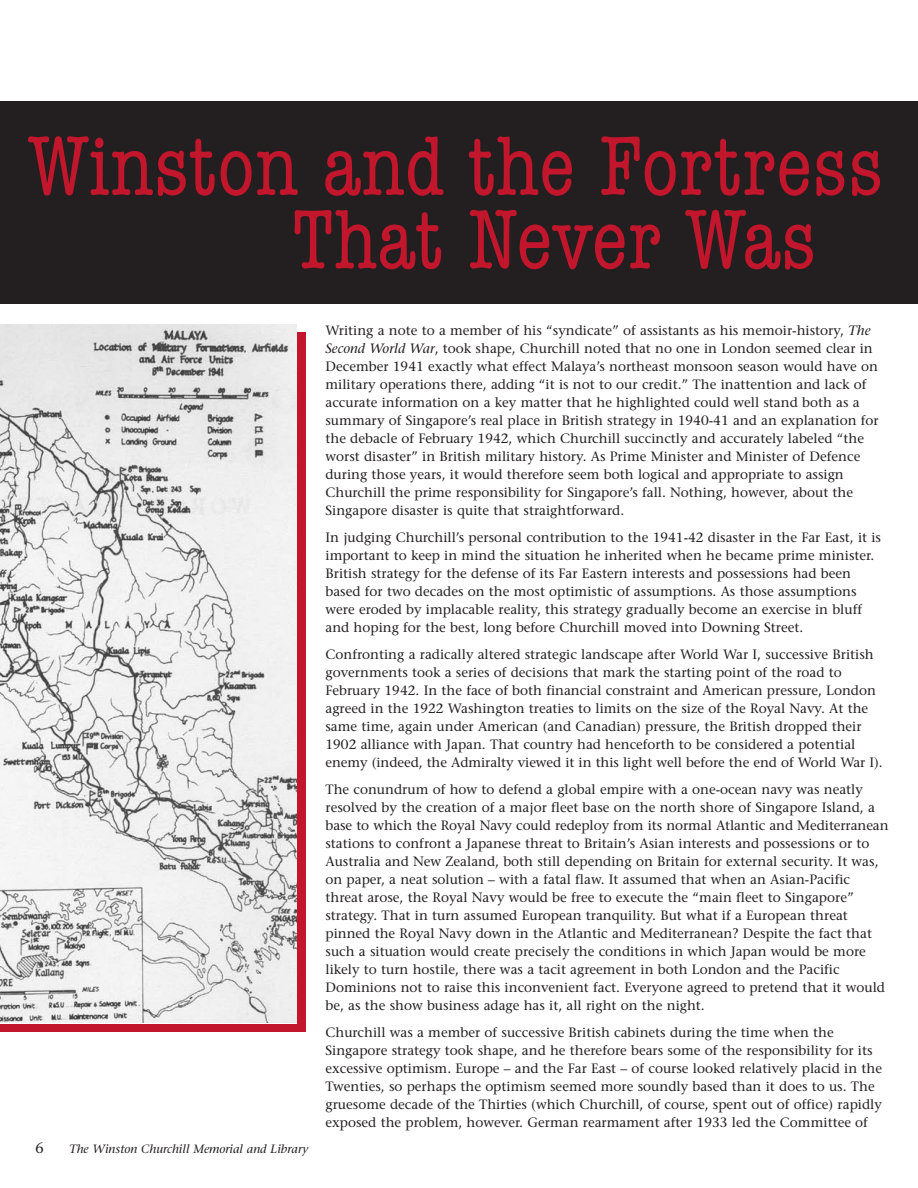
<style>
.page{position:relative;width:918px;height:1188px;background:#fff}
.page>*{position:absolute;margin:0;border:0;box-sizing:border-box;transform-origin:0 0}
.t1{font:condensed 87px/73.5px "American Typewriter";color:#c1162b}
.t2{font:15px "Stone Serif";color:#231f20}
.t3{font:13.5px/18px "Stone Serif";color:#231f20}
.t4{font:italic 12px "Stone Serif";color:#231f20}
.s1{font-style:italic}
</style>
<div class="page">
<div style="left:0;top:332px;width:306px;height:699px;background:#c1162b"></div>
<div style="left:0;top:101px;width:918px;height:203px;background:#231f20"></div>
<img style="left:0;top:324px;width:297px;height:699px">
<h1 class="t1" style="left:292px;top:130px;width:593px;text-indent:-263px">Winston and the Fortress<br>That Never Was</h1>
<p class="t2" style="left:35px;top:1142px;width:10px">6</p>
<p class="t4" style="left:69px;top:1144px;width:241px">The Winston Churchill Memorial and Library</p>
<p class="t3" style="left:326px;top:323px;width:555px">Writing a note to a member of his “syndicate” of assistants as his memoir-history, <span class="s1">The Second World War</span>, took shape, Churchill noted that no one in London seemed clear in December 1941 exactly what effect Malaya’s northeast monsoon season would have on military operations there, adding “it is not to our credit.” The inattention and lack of accurate information on a key matter that he highlighted could well stand both as a summary of Singapore’s real place in British strategy in 1940-41 and an explanation for the debacle of February 1942, which Churchill succinctly and accurately labeled “the worst disaster” in British military history. As Prime Minister and Minister of Defence during those years, it would therefore seem both logical and appropriate to assign Churchill the prime responsibility for Singapore’s fall. Nothing, however, about the Singapore disaster is quite that straightforward.</p>
<p class="t3" style="left:326px;top:530px;width:557px">In judging Churchill’s personal contribution to the 1941-42 disaster in the Far East, it is important to keep in mind the situation he inherited when he became prime minister.<br>British strategy for the defense of its Far Eastern interests and possessions had been based for two decades on the most optimistic of assumptions. As those assumptions were eroded by implacable reality, this strategy gradually become an exercise in bluff and hoping for the best, long before Churchill moved into Downing Street.</p>
<p class="t3" style="left:325px;top:647px;width:559px">Confronting a radically altered strategic landscape after World War I, successive British governments took a series of decisions that mark the starting point of the road to February 1942. In the face of both financial constraint and American pressure, London agreed in the 1922 Washington treaties to limits on the size of the Royal Navy. At the same time, again under American (and Canadian) pressure, the British dropped their 1902 alliance with Japan. That country had henceforth to be considered a potential enemy (indeed, the Admiralty viewed it in this light well before the end of World War I).</p>
<p class="t3" style="left:325px;top:782px;width:565px">The conundrum of how to defend a global empire with a one-ocean navy was neatly resolved by the creation of a major fleet base on the north shore of Singapore Island, a base to which the Royal Navy could redeploy from its normal Atlantic and Mediterranean stations to confront a Japanese threat to Britain’s Asian interests and possessions or to Australia and New Zealand, both still depending on Britain for external security. It was, on paper, a neat solution – with a fatal flaw. It assumed that when an Asian-Pacific threat arose, the Royal Navy would be free to execute the “main fleet to Singapore” strategy. That in turn assumed European tranquility. But what if a European threat pinned the Royal Navy down in the Atlantic and Mediterranean? Despite the fact that such a situation would create precisely the conditions in which Japan would be more likely to turn hostile, there was a tacit agreement in both London and the Pacific Dominions not to raise this inconvenient fact. Everyone agreed to pretend that it would be, as the show business adage has it, all right on the night.</p>
<p class="t3" style="left:326px;top:1025px;width:558px">Churchill was a member of successive British cabinets during the time when the Singapore strategy took shape, and he therefore bears some of the responsibility for its excessive optimism. Europe – and the Far East – of course looked relatively placid in the Twenties, so perhaps the optimism seemed more soundly based than it does to us. The gruesome decade of the Thirties (which Churchill, of course, spent out of office) rapidly exposed the problem, however. German rearmament after 1933 led the Committee of</p>
</div>
